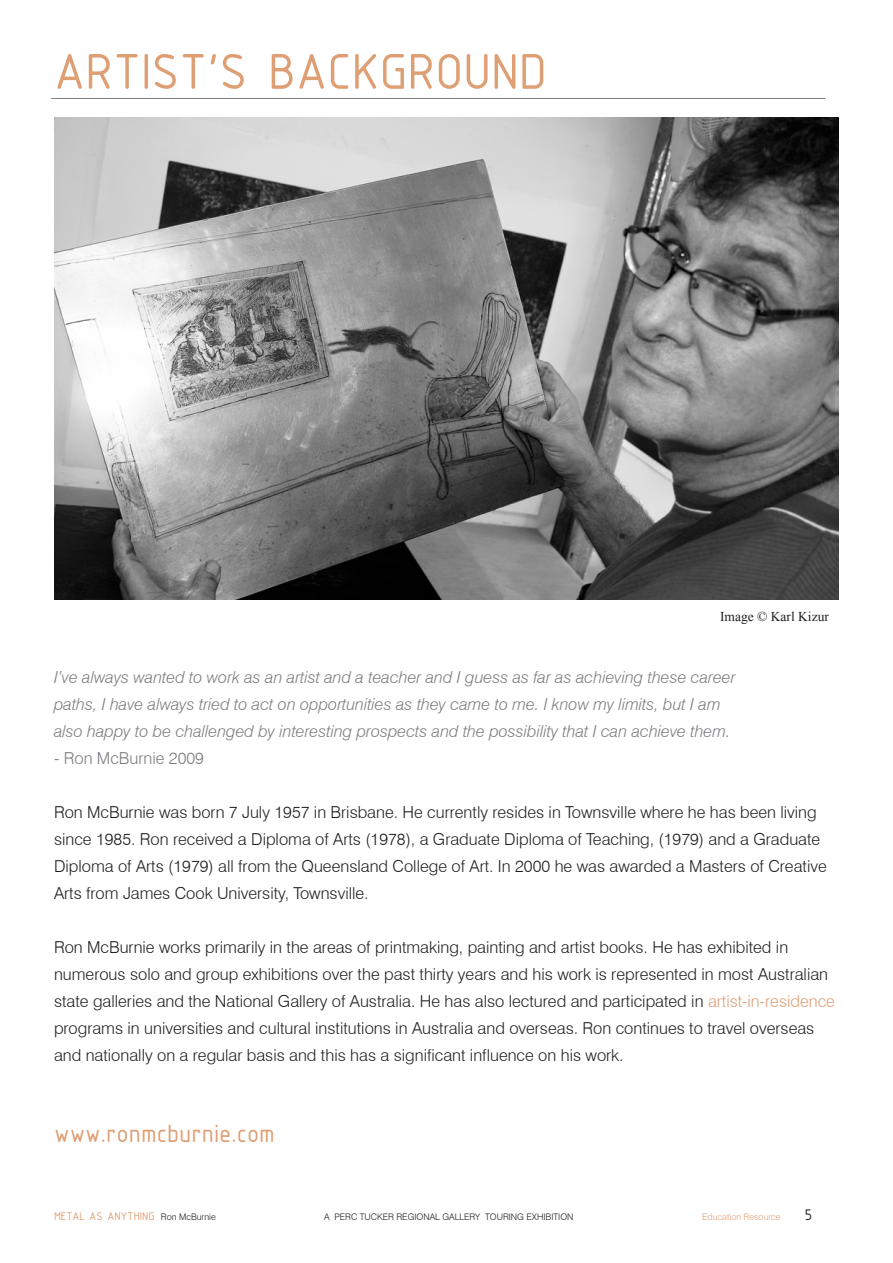
<style>
.page{position:relative;width:893px;height:1263px;background:#fff}
.page>*{position:absolute;margin:0;border:0;box-sizing:border-box;transform-origin:0 0}
.t1{font:54px "ISOCPEUR";color:#df9f75}
.t2{font:27px "ISOCPEUR";color:#df9f75}
.t3{font:300 16.5px/27px "Swiss 721 BT";color:#231f20}
.t4{font:italic 300 16.5px/27px "Swiss 721 BT";color:#7a7c7f}
.t5{font:300 16.5px "Swiss 721 BT";color:#7a7c7f}
.t6{font:16.5px "ISOCPEUR";color:#231f20}
.t7{font:13.5px "Times New Roman";color:#231f20}
.t8{font:12px "ISOCPEUR";color:#df9f75}
.t9{font:300 9px "Swiss 721 BT";color:#231f20}
.t10{font:300 9px "Swiss 721 BT";color:#df9f75}
.s1{color:#df9f75}
.s2{font-family:"Swiss 721 BT";font-weight:300;font-size:9px;color:#231f20}
</style>
<div class="page">
<img style="left:54px;top:117px;width:785px;height:483px">
<hr style="left:51px;top:98px;width:774px;height:1px;background:#7a7c7f">
<p class="t1" style="left:54px;top:37px;width:494px">ARTIST’S BACKGROUND</p>
<p class="t7" style="left:720px;top:607px;width:110px">Image © Karl Kizur</p>
<p class="t4" style="left:54px;top:663px;width:683px">I’ve always wanted to work as an artist and a teacher and I guess as far as achieving these career paths, I have always tried to act on opportunities as they came to me. I know my limits, but I am also happy to be challenged by interesting prospects and the possibility that I can achieve them.</p>
<p class="t5" style="left:54px;top:748px;width:152px">- Ron McBurnie 2009</p>
<p class="t3" style="left:54px;top:798px;width:774px">Ron McBurnie was born 7 July 1957 in Brisbane. He currently resides in Townsville where he has been living since 1985. Ron received a Diploma of Arts (1978), a Graduate Diploma of Teaching, (1979) and a Graduate Diploma of Arts (1979) all from the Queensland College of Art. In 2000 he was awarded a Masters of Creative Arts from James Cook University, Townsville.</p>
<p class="t3" style="left:54px;top:933px;width:782px">Ron McBurnie works primarily in the areas of printmaking, painting and artist books. He has exhibited in numerous solo and group exhibitions over the past thirty years and his work is represented in most Australian state galleries and the National Gallery of Australia. He has also lectured and participated in <span class="s1">artist-in-residence </span>programs in universities and cultural institutions in Australia and overseas. Ron continues to travel overseas and nationally on a regular basis and this has a significant influence on his work.</p>
<p class="t2" style="left:54px;top:1116px;width:222px">www.ronmcburnie.com</p>
<p class="t8" style="left:54px;top:1208px;width:163px">METAL AS ANYTHING <span class="s2">Ron McBurnie</span></p>
<p class="t9" style="left:324px;top:1211px;width:251px">A PERC TUCKER REGIONAL GALLERY TOURING EXHIBITION</p>
<p class="t10" style="left:702px;top:1211px;width:80px">Education Resource</p>
<p class="t6" style="left:805px;top:1204px;width:9px">5</p>
</div>
